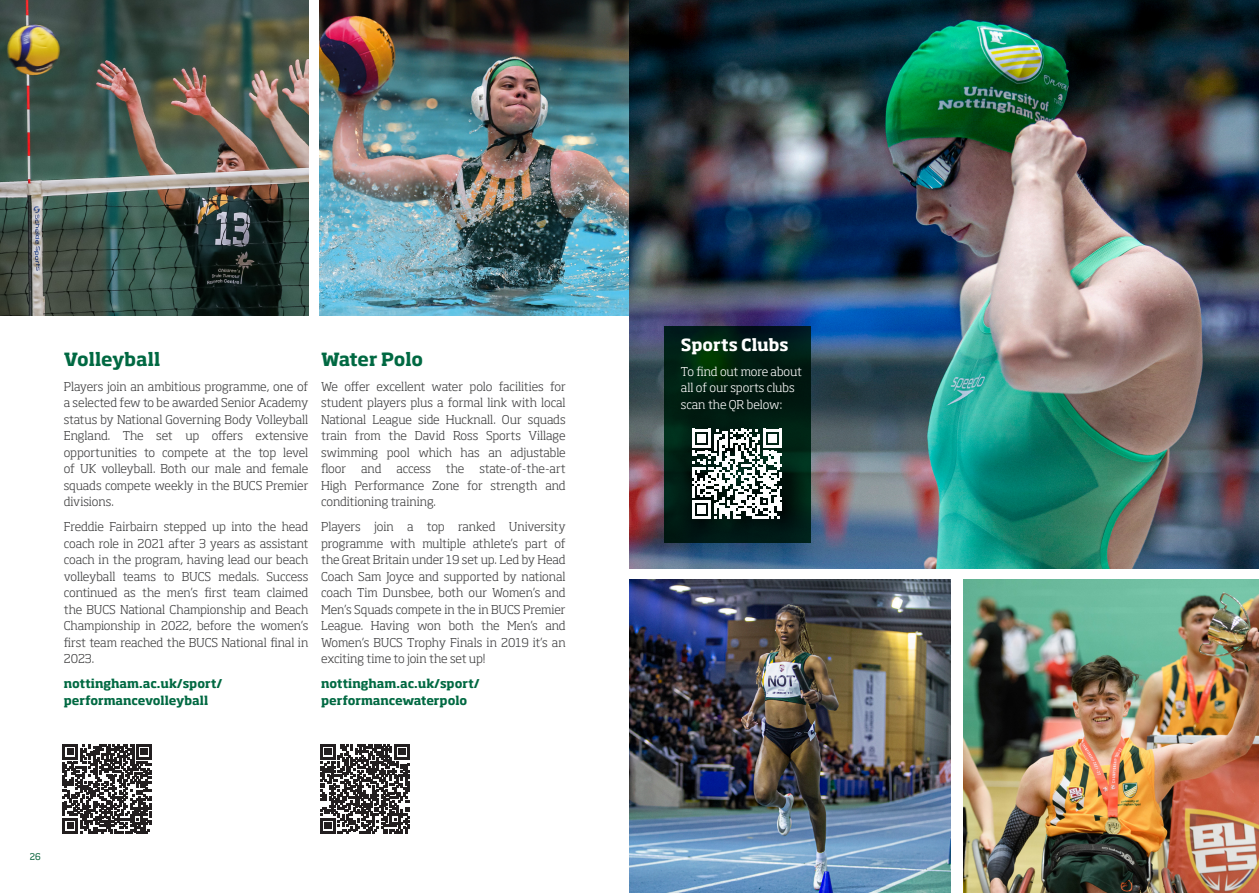
<style>
.page{position:relative;width:1259px;height:893px;background:#fff}
.page>*{position:absolute;margin:0;border:0;box-sizing:border-box;transform-origin:0 0}
.t1{font:700 18px "Soho Std";letter-spacing:-.01em;color:#006942}
.t2{font:700 16.5px "Soho Std";color:#fff}
.t3{font:300 12px/16.5px "Soho Std";letter-spacing:-.005em;color:#3e3e3f;text-align:justify}
.t4{font:700 12px/16.5px "Soho Std";color:#006942}
.t5{font:300 12px/16.5px "Soho Std";letter-spacing:-.005em;color:#fff}
.t6{font:9px "Soho Std";color:#005f36}
</style>
<div class="page">
<img style="left:0;top:0;width:629px;height:316px">
<div style="left:310px;top:0;width:9px;height:326px;background:#fff"></div>
<svg style="left:63px;top:744px;width:89px;height:89px"></svg>
<svg style="left:320px;top:744px;width:89px;height:89px"></svg>
<img style="left:629px;top:0;width:630px;height:568px">
<img style="left:629px;top:580px;width:321px;height:313px">
<img style="left:963px;top:580px;width:296px;height:313px">
<svg style="left:664px;top:326px;width:147px;height:216px;background:#001e13"></svg>
<svg style="left:692px;top:429px;width:90px;height:90px"></svg>
<p class="t1" style="left:64px;top:347px;width:98px">Volleyball</p>
<p class="t3" style="left:64px;top:378px;width:246px">Players join an ambitious programme, one of a selected few to be awarded Senior Academy status by National Governing Body Volleyball England. The set up offers extensive opportunities to compete at the top level of UK volleyball. Both our male and female squads compete weekly in the BUCS Premier divisions.</p>
<p class="t3" style="left:64px;top:518px;width:246px">Freddie Fairbairn stepped up into the head coach role in 2021 after 3 years as assistant coach in the program, having lead our beach volleyball teams to BUCS medals. Success continued as the men’s first team claimed the BUCS National Championship and Beach Championship in 2022, before the women’s first team reached the BUCS National final in 2023.</p>
<p class="t4" style="left:64px;top:675px;width:160px">nottingham.ac.uk/sport/ performancevolleyball</p>
<p class="t1" style="left:321px;top:347px;width:103px">Water Polo</p>
<p class="t3" style="left:321px;top:378px;width:246px">We offer excellent water polo facilities for student players plus a formal link with local National League side Hucknall. Our squads train from the David Ross Sports Village swimming pool which has an adjustable floor and access the state-of-the-art High Performance Zone for strength and conditioning training.</p>
<p class="t3" style="left:321px;top:518px;width:246px">Players join a top ranked University programme with multiple athlete’s part of the Great Britain under 19 set up. Led by Head Coach Sam Joyce and supported by national coach Tim Dunsbee, both our Women’s and Men’s Squads compete in the in BUCS Premier League. Having won both the Men’s and Women’s BUCS Trophy Finals in 2019 it’s an exciting time to join the set up!</p>
<p class="t4" style="left:321px;top:675px;width:160px">nottingham.ac.uk/sport/ performancewaterpolo</p>
<p class="t6" style="left:30px;top:851px;width:12px">26</p>
<p class="t2" style="left:681px;top:334px;width:109px">Sports Clubs</p>
<p class="t5" style="left:681px;top:363px;width:123px">To find out more about all of our sports clubs scan the QR below:</p>
</div>
